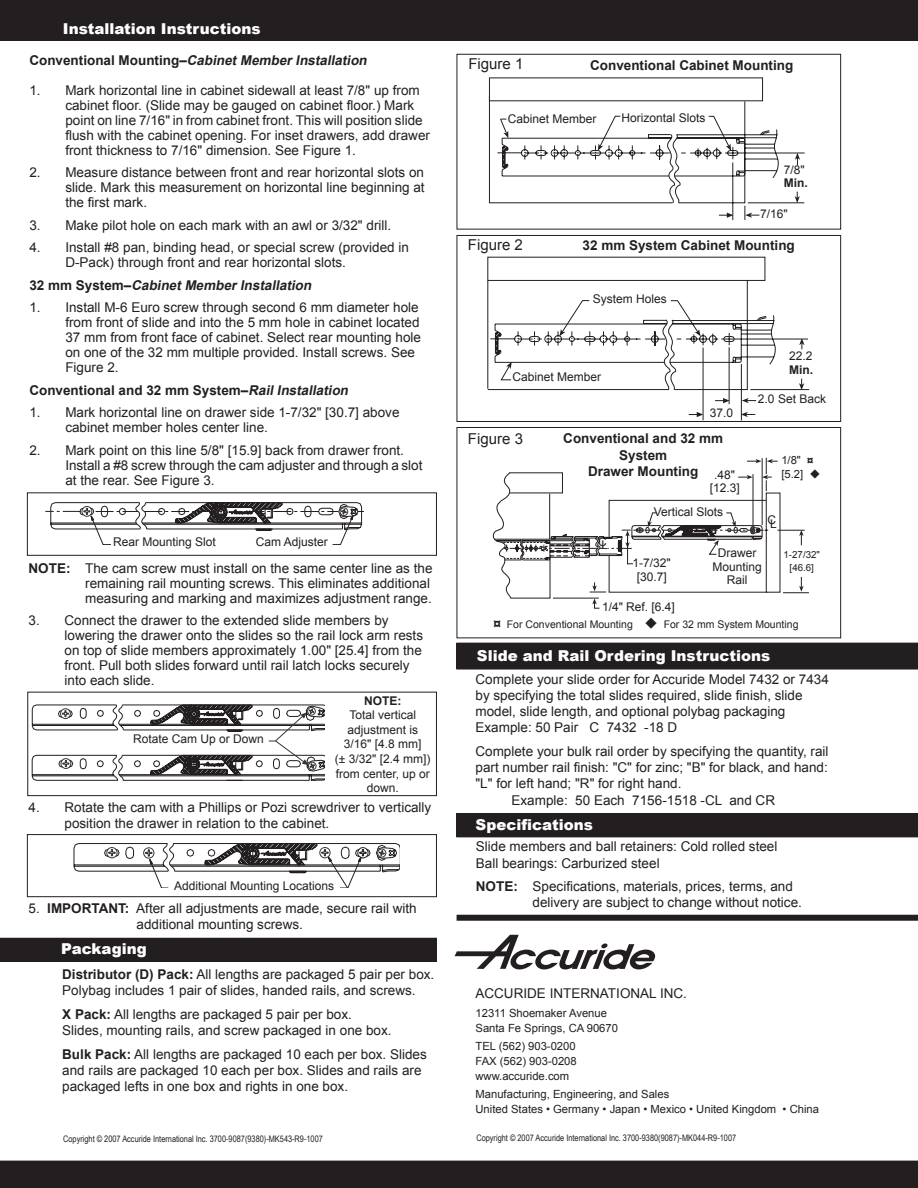
<style>
.page{position:relative;width:918px;height:1188px;background:#fff}
.page>*{position:absolute;margin:0;border:0;box-sizing:border-box;transform-origin:0 0}
.t1{font:900 15px "Arial";color:#fff}
.t2{font:15px "Arial";color:#231f20}
.t3{font:13.5px/15px "Arial";color:#231f20}
.t4{font:700 13.5px/16.5px "Arial";color:#231f20;text-align:center}
.t5{font:italic 700 13.5px "Arial";color:#231f20}
.t6{font:12px/14.7px "Arial";color:#231f20;text-align:center}
.t7{font:700 12px "Arial";color:#231f20}
.t8{font:11.25px/15px "Arial";color:#231f20}
.t9{font:10.5px "Arial";color:#231f20}
.t10{font:9.75px/13.5px "Arial";color:#231f20;text-align:center}
.t11{font:9px "Arial Narrow";color:#231f20}
.s1{font-style:normal}
.s2{font-style:italic}
.s3{font-weight:700}
.s4{font-weight:700;font-size:13.5px}
</style>
<div class="page">
<div style="left:0;top:0;width:918px;height:41px;background:#231f20"></div>
<div style="left:457px;top:915px;width:461px;height:6px;background:#231f20"></div>
<div style="left:457px;top:813px;width:461px;height:24px;background:#231f20"></div>
<div style="left:457px;top:643px;width:461px;height:26px;background:#231f20"></div>
<div style="left:0;top:938px;width:437px;height:24px;background:#231f20"></div>
<div style="left:0;top:1161px;width:918px;height:27px;background:#231f20"></div>
<svg style="left:455px;top:935px;width:200px;height:35px"></svg>
<svg style="left:487px;top:256px;width:323px;height:145px"></svg>
<svg style="left:529px;top:300px;width:227px;height:120px"></svg>
<svg style="left:492px;top:457px;width:317px;height:152px"></svg>
<div style="left:457px;top:235px;width:384px;height:187px;border:1px solid #231f20"></div>
<svg style="left:488px;top:77px;width:317px;height:144px"></svg>
<svg style="left:727px;top:213px;width:6px;height:5px"></svg>
<svg style="left:598px;top:116px;width:82px;height:88px"></svg>
<svg style="left:708px;top:116px;width:23px;height:35px"></svg>
<div style="left:27px;top:692px;width:410px;height:104px;border:1px solid #231f20"></div>
<div style="left:27px;top:492px;width:410px;height:64px;border:1px solid #231f20"></div>
<div style="left:27px;top:834px;width:410px;height:63px;border:1px solid #231f20"></div>
<div style="left:457px;top:54px;width:384px;height:175px;border:1px solid #231f20"></div>
<div style="left:457px;top:427px;width:384px;height:211px;border:1px solid #231f20"></div>
<svg style="left:45px;top:502px;width:318px;height:42px"></svg>
<svg style="left:31px;top:704px;width:294px;height:77px"></svg>
<svg style="left:73px;top:843px;width:327px;height:44px"></svg>
<p class="t1" style="left:63px;top:23px;width:199px">Installation Instructions</p>
<p class="t5" style="left:29px;top:55px;width:341px"><span class="s1">c o n ve n t i o n a l M o u n t i n g –</span>cabinet Member installation</p>
<p class="t3" style="left:65px;top:84px;width:366px;text-indent:-36px">1. Mark horizontal line in cabinet sidewall at least 7/8" up from cabinet floor. (Slide may be gauged on cabinet floor.) Mark point on line 7/16" in from cabinet front. This will position slide flush with the cabinet opening. For inset drawers, add drawer front thickness to 7/16" dimension. See Figure 1.</p>
<p class="t3" style="left:65px;top:166px;width:361px;text-align:justify;text-indent:-36px">2. Measure distance between front and rear horizontal slots on slide. Mark this measurement on horizontal line beginning at the first mark.</p>
<p class="t3" style="left:29px;top:219px;width:363px">3. Make pilot hole on each mark with an awl or 3/32" drill.</p>
<p class="t3" style="left:65px;top:241px;width:345px;text-indent:-36px">4. Install #8 pan, binding head, or special screw (provided in<br>D-Pack) through front and rear horizontal slots.</p>
<p class="t5" style="left:29px;top:280px;width:286px"><span class="s1">3 2 m m s ys t e m –</span> cabinet Member installation</p>
<p class="t3" style="left:65px;top:301px;width:357px;text-indent:-36px">1. Install M-6 Euro screw through second 6 mm diameter hole from front of slide and into the 5 mm hole in cabinet located 37 mm from front face of cabinet. Select rear mounting hole on one of the 32 mm multiple provided. Install screws. See Figure 2.</p>
<p class="t4" style="left:29px;top:383px;width:323px">conventional and 32 mm system–<span class="s2">Rail installation</span></p>
<p class="t3" style="left:65px;top:406px;width:336px;text-indent:-36px">1. Mark horizontal line on drawer side 1-7/32" [30.7] above cabinet member holes center line.</p>
<p class="t3" style="left:65px;top:444px;width:359px;text-indent:-36px">2. Mark point on this line 5/8" [15.9] back from drawer front.<br>Install a #8 screw through the cam adjuster and through a slot at the rear. See Figure 3.</p>
<p class="t6" style="left:113px;top:536px;width:104px">Rear Mounting Slot</p>
<p class="t6" style="left:256px;top:536px;width:74px">Cam Adjuster</p>
<p class="t3" style="left:85px;top:562px;width:349px;text-indent:-57px"><span class="s3">notE:</span> The cam screw must install on the same center line as the remaining rail mounting screws. This eliminates additional measuring and marking and maximizes adjustment range.</p>
<p class="t3" style="left:65px;top:614px;width:360px;text-indent:-36px">3. Connect the drawer to the extended slide members by lowering the drawer onto the slides so the rail lock arm rests on top of slide members approximately 1.00" [25.4] from the front. Pull both slides forward until rail latch locks securely into each slide.</p>
<p class="t7" style="left:364px;top:696px;width:39px">notE:</p>
<p class="t6" style="left:335px;top:709px;width:97px">Total vertical adjustment is<br>3/16" [4.8 mm]<br>(± 3/32" [2.4 mm]) from center, up or down.</p>
<p class="t3" style="left:65px;top:801px;width:368px;line-height:16.2px;text-indent:-36px">4. Rotate the cam with a Phillips or Pozi screwdriver to vertically position the drawer in relation to the cabinet.</p>
<p class="t6" style="left:133px;top:733px;width:132px">Rotate Cam Up or Down</p>
<p class="t6" style="left:174px;top:880px;width:162px">Additional Mounting Locations</p>
<p class="t3" style="left:28px;top:901px;width:390px;line-height:16.2px;text-align:center">5. <span class="s3">iMpoRtAnt:</span> After all adjustments are made, secure rail with additional mounting screws.</p>
<p class="t3" style="left:62px;top:967px;width:374px;line-height:16.2px"><span class="s3">Distributor (D) pack:</span> All lengths are packaged 5 pair per box.<br>Polybag includes 1 pair of slides, handed rails, and screws.</p>
<p class="t3" style="left:62px;top:1007px;width:331px;line-height:16.2px"><span class="s3">X pack:</span> All lengths are packaged 5 pair per box.<br>Slides, mounting rails, and screw packaged in one box.</p>
<p class="t3" style="left:62px;top:1047px;width:366px;line-height:16.2px"><span class="s3">Bulk pack:</span> All lengths are packaged 10 each per box. Slides and rails are packaged 10 each per box. Slides and rails are packaged lefts in one box and rights in one box.</p>
<p class="t1" style="left:61px;top:944px;width:87px">Packaging</p>
<p class="t2" style="left:468px;top:58px;width:57px">Figure 1</p>
<p class="t4" style="left:590px;top:59px;width:205px">conventional cabinet Mounting</p>
<p class="t6" style="left:508px;top:112px;width:90px">Cabinet Member</p>
<p class="t6" style="left:622px;top:112px;width:86px">Horizontal Slots</p>
<p class="t6" style="left:784px;top:164px;width:22px">7/8"</p>
<p class="t7" style="left:784px;top:179px;width:26px">Min.</p>
<p class="t6" style="left:760px;top:208px;width:29px">7/16"</p>
<p class="t2" style="left:468px;top:239px;width:57px">Figure 2</p>
<p class="t4" style="left:583px;top:238px;width:214px">32 mm system cabinet Mounting</p>
<p class="t6" style="left:593px;top:292px;width:76px">System Holes</p>
<p class="t6" style="left:512px;top:370px;width:90px">Cabinet Member</p>
<p class="t6" style="left:710px;top:406px;width:25px">37.0</p>
<p class="t2" style="left:468px;top:433px;width:57px">Figure 3</p>
<p class="t4" style="left:563px;top:432px;width:161px">conventional and 32 mm system<br>Drawer Mounting</p>
<p class="t6" style="left:710px;top:469px;width:32px;line-height:13.5px">.48" [12.3]</p>
<p class="t6" style="left:789px;top:350px;width:25px">22.2</p>
<p class="t7" style="left:789px;top:365px;width:26px">Min.</p>
<p class="t6" style="left:758px;top:393px;width:70px">2.0 Set Back</p>
<p class="t8" style="left:781px;top:454px;width:41px;line-height:14.5px">1/8" <span class="s3">¤ </span>[5.2] ◆</p>
<p class="t6" style="left:654px;top:506px;width:71px">Vertical Slots</p>
<p class="t6" style="left:713px;top:547px;width:51px;line-height:13.5px">Drawer<br>Mounting<br>Rail</p>
<p class="t6" style="left:767px;top:514px;width:10px">C</p>
<p class="t6" style="left:770px;top:517px;width:8px">L</p>
<p class="t6" style="left:598px;top:537px;width:11px">CL</p>
<p class="t6" style="left:633px;top:557px;width:40px;line-height:13.5px">1-7/32" [30.7]</p>
<p class="t6" style="left:602px;top:600px;width:74px">1/4" Ref. [6.4]</p>
<p class="t10" style="left:784px;top:548px;width:38px">1-27/32" [46.6]</p>
<p class="t9" style="left:494px;top:621px;width:307px"><span class="s4">¤</span> For Conventional Mounting ◆ For 32 mm System Mounting</p>
<p class="t1" style="left:477px;top:650px;width:295px">Slide and Rail Ordering Instructions</p>
<p class="t3" style="left:476px;top:672px;width:355px;line-height:16.2px">Complete your slide order for Accuride Model 7432 or 7434 by specifying the total slides required, slide finish, slide model, slide length, and optional polybag packaging Example: 50 Pair C 7432 -18 D</p>
<p class="t3" style="left:476px;top:745px;width:355px">Complete your bulk rail order by specifying the quantity, rail</p>
<p class="t3" style="left:476px;top:761px;width:354px">part number rail finish: "C" for zinc; "B" for black, and hand:</p>
<p class="t3" style="left:476px;top:777px;width:208px">"L" for left hand; "R" for right hand.</p>
<p class="t3" style="left:512px;top:794px;width:265px">Example: 50 Each 7156-1518 -CL and CR</p>
<p class="t1" style="left:476px;top:819px;width:119px">Specifications</p>
<p class="t3" style="left:476px;top:840px;width:303px;line-height:16.2px">Slide members and ball retainers: Cold rolled steel<br>Ball bearings: Carburized steel</p>
<p class="t3" style="left:533px;top:880px;width:271px;line-height:16.2px;text-indent:-57px"><span class="s3">notE:</span> Specifications, materials, prices, terms, and delivery are subject to change without notice.</p>
<p class="t3" style="left:476px;top:987px;width:213px">ACCURIDE INTERNATIONAL INC.</p>
<p class="t8" style="left:476px;top:1006px;width:144px">12311 Shoemaker Avenue<br>Santa Fe Springs, CA 90670</p>
<p class="t8" style="left:476px;top:1039px;width:103px;text-align:justify">TEL (562) 903-0200<br>FAX (562) 903-0208 www.accuride.com</p>
<p class="t8" style="left:476px;top:1088px;width:345px">Manufacturing, Engineering, and Sales<br>United States • Germany • Japan • Mexico • United Kingdom • China</p>
<p class="t11" style="left:63px;top:1136px;width:261px">Copyright © 2007 Accuride International Inc. 3700-9087(9380)-MK543-R9-1007</p>
<p class="t11" style="left:476px;top:1134px;width:261px">Copyright © 2007 Accuride International Inc. 3700-9380(9087)-MK044-R9-1007</p>
</div>
